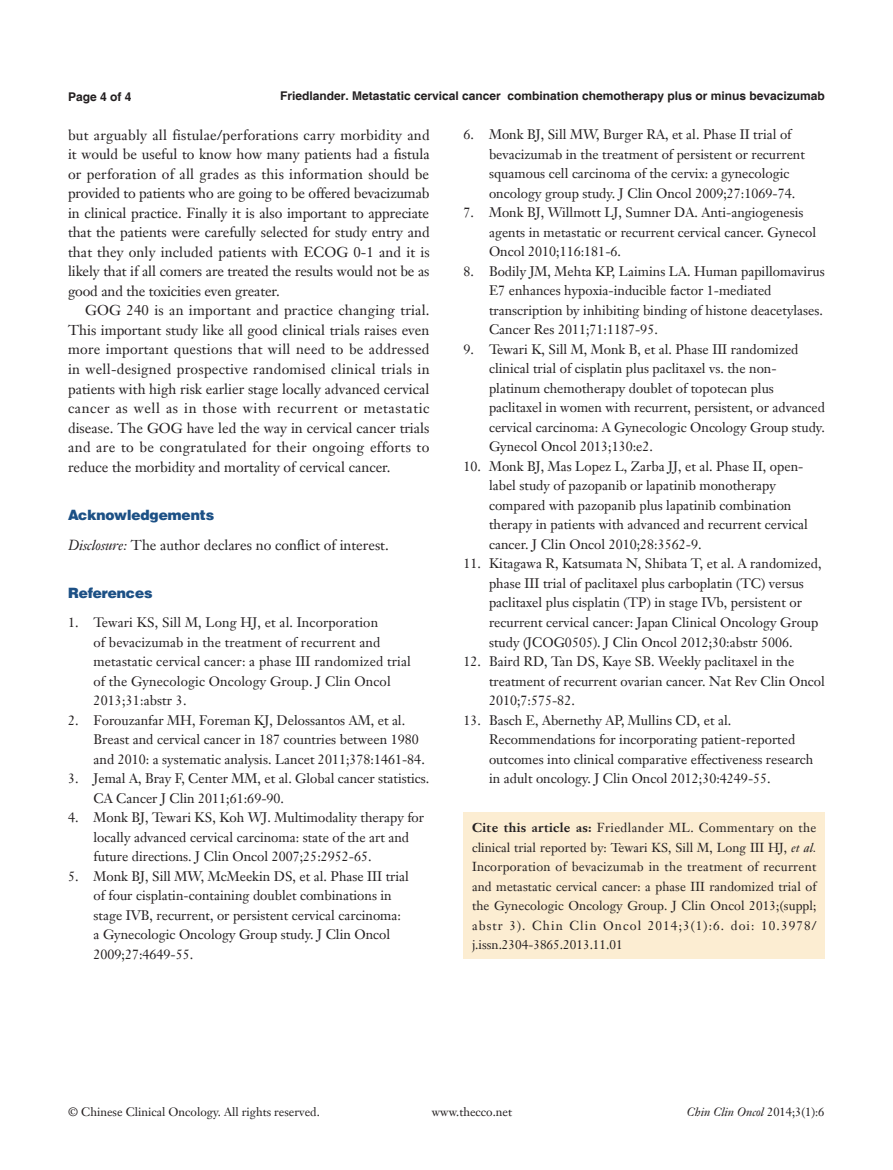
<style>
.page{position:relative;width:893px;height:1170px;background:#fff}
.page>*{position:absolute;margin:0;border:0;box-sizing:border-box;transform-origin:0 0}
.t1{font:14.25px/19.5px "Janson Text LT";color:#231f20;text-align:justify}
.t2{font:900 14.25px "Helvetica";color:#1c5085}
.t3{font:13.5px/19.5px "Janson Text LT";color:#231f20}
.t4{font:12.75px/19.5px "Janson Text LT";letter-spacing:.085em;color:#231f20;text-align:justify}
.t5{font:700 12px "Helvetica";color:#231f20}
.t6{font:12px "Janson Text LT";color:#231f20}
.t7{font:italic 12px "Janson Text LT";color:#231f20}
.s1{font-style:italic}
.s2{font-weight:700}
.s3{font-style:normal}
</style>
<div class="page">
<div style="left:463px;top:812px;width:362px;height:147px;background:#fcedd2"></div>
<p class="t5" style="left:280px;top:88px;width:546px">Friedlander. Metastatic cervical cancer combination chemotherapy plus or minus bevacizumab</p>
<p class="t5" style="left:68px;top:89px;width:65px">Page 4 of 4</p>
<p class="t1" style="left:68px;top:125px;width:363px">but arguably all fistulae/perforations carry morbidity and it would be useful to know how many patients had a fistula or perforation of all grades as this information should be provided to patients who are going to be offered bevacizumab in clinical practice. Finally it is also important to appreciate that the patients were carefully selected for study entry and that they only included patients with ECOG 0-1 and it is likely that if all comers are treated the results would not be as good and the toxicities even greater.</p>
<p class="t1" style="left:68px;top:300px;width:363px;text-indent:17px">GOG 240 is an important and practice changing trial.<br>This important study like all good clinical trials raises even more important questions that will need to be addressed in well-designed prospective randomised clinical trials in patients with high risk earlier stage locally advanced cervical cancer as well as in those with recurrent or metastatic disease. The GOG have led the way in cervical cancer trials and are to be congratulated for their ongoing efforts to reduce the morbidity and mortality of cervical cancer.</p>
<p class="t2" style="left:68px;top:505px;width:148px">Acknowledgements</p>
<p class="t1" style="left:68px;top:534px;width:322px"><span class="s1">Disclosure:</span> The author declares no conflict of interest.</p>
<p class="t2" style="left:68px;top:583px;width:86px">References</p>
<p class="t3" style="left:94px;top:612px;width:319px;text-indent:-26px">1. Tewari KS, Sill M, Long HJ, et al. Incorporation<br>of bevacizumab in the treatment of recurrent and metastatic cervical cancer: a phase III randomized trial of the Gynecologic Oncology Group. J Clin Oncol 2013;31:abstr 3.</p>
<p class="t3" style="left:94px;top:710px;width:333px;text-indent:-26px">2. Forouzanfar MH, Foreman KJ, Delossantos AM, et al.<br>Breast and cervical cancer in 187 countries between 1980 and 2010: a systematic analysis. Lancet 2011;378:1461-84.</p>
<p class="t3" style="left:94px;top:768px;width:337px;text-indent:-26px">3. Jemal A, Bray F, Center MM, et al. Global cancer statistics.<br>CA Cancer J Clin 2011;61:69-90.</p>
<p class="t3" style="left:94px;top:807px;width:332px;text-indent:-26px">4. Monk BJ, Tewari KS, Koh WJ. Multimodality therapy for locally advanced cervical carcinoma: state of the art and future directions. J Clin Oncol 2007;25:2952-65.</p>
<p class="t3" style="left:94px;top:866px;width:317px;text-indent:-26px">5. Monk BJ, Sill MW, McMeekin DS, et al. Phase III trial of four cisplatin-containing doublet combinations in stage IVB, recurrent, or persistent cervical carcinoma: a Gynecologic Oncology Group study. J Clin Oncol 2009;27:4649-55.</p>
<p class="t3" style="left:489px;top:125px;width:317px;text-indent:-26px">6. Monk BJ, Sill MW, Burger RA, et al. Phase II trial of bevacizumab in the treatment of persistent or recurrent squamous cell carcinoma of the cervix: a gynecologic oncology group study. J Clin Oncol 2009;27:1069-74.</p>
<p class="t3" style="left:489px;top:203px;width:329px;text-indent:-26px">7. Monk BJ, Willmott LJ, Sumner DA. Anti-angiogenesis agents in metastatic or recurrent cervical cancer. Gynecol<br>Oncol 2010;116:181-6.</p>
<p class="t3" style="left:489px;top:261px;width:337px;text-indent:-26px">8. Bodily JM, Mehta KP, Laimins LA. Human papillomavirus E7 enhances hypoxia-inducible factor 1-mediated transcription by inhibiting binding of histone deacetylases.<br>Cancer Res 2011;71:1187-95.</p>
<p class="t3" style="left:489px;top:339px;width:337px;text-indent:-26px">9. Tewari K, Sill M, Monk B, et al. Phase III randomized clinical trial of cisplatin plus paclitaxel vs. the non&shy;platinum chemotherapy doublet of topotecan plus paclitaxel in women with recurrent, persistent, or advanced cervical carcinoma: A Gynecologic Oncology Group study.<br>Gynecol Oncol 2013;130:e2.</p>
<p class="t3" style="left:489px;top:456px;width:320px;text-indent:-26px">10. Monk BJ, Mas Lopez L, Zarba JJ, et al. Phase II, open&shy;label study of pazopanib or lapatinib monotherapy compared with pazopanib plus lapatinib combination therapy in patients with advanced and recurrent cervical cancer. J Clin Oncol 2010;28:3562-9.</p>
<p class="t3" style="left:489px;top:554px;width:334px;text-indent:-26px">11. Kitagawa R, Katsumata N, Shibata T, et al. A randomized, phase III trial of paclitaxel plus carboplatin (TC) versus paclitaxel plus cisplatin (TP) in stage IVb, persistent or recurrent cervical cancer: Japan Clinical Oncology Group study (JCOG0505). J Clin Oncol 2012;30:abstr 5006.</p>
<p class="t3" style="left:489px;top:651px;width:337px;text-indent:-26px">12. Baird RD, Tan DS, Kaye SB. Weekly paclitaxel in the treatment of recurrent ovarian cancer. Nat Rev Clin Oncol<br>2010;7:575-82.</p>
<p class="t3" style="left:489px;top:710px;width:326px;text-indent:-26px">13. Basch E, Abernethy AP, Mullins CD, et al.<br>Recommendations for incorporating patient-reported outcomes into clinical comparative effectiveness research in adult oncology. J Clin Oncol 2012;30:4249-55.</p>
<p class="t4" style="left:472px;top:817px;width:346px"><span class="s2">Cite this article as:</span> Friedlander ML. Commentary on the clinical trial reported by: Tewari KS, Sill M, Long III HJ, <span class="s1">et al.<br></span>Incorporation of bevacizumab in the treatment of recurrent and metastatic cervical cancer: a phase III randomized trial of the Gynecologic Oncology Group. J Clin Oncol 2013;(suppl; abstr 3). Chin Clin Oncol 2014;3(1):6. doi: 10.3978/ j.issn.2304-3865.2013.11.01</p>
<p class="t6" style="left:68px;top:1104px;width:253px">© Chinese Clinical Oncology. All rights reserved.</p>
<p class="t6" style="left:432px;top:1104px;width:82px">www.thecco.net</p>
<p class="t7" style="left:687px;top:1104px;width:139px">Chin Clin Oncol <span class="s3">2014;3(1):6</span></p>
</div>
